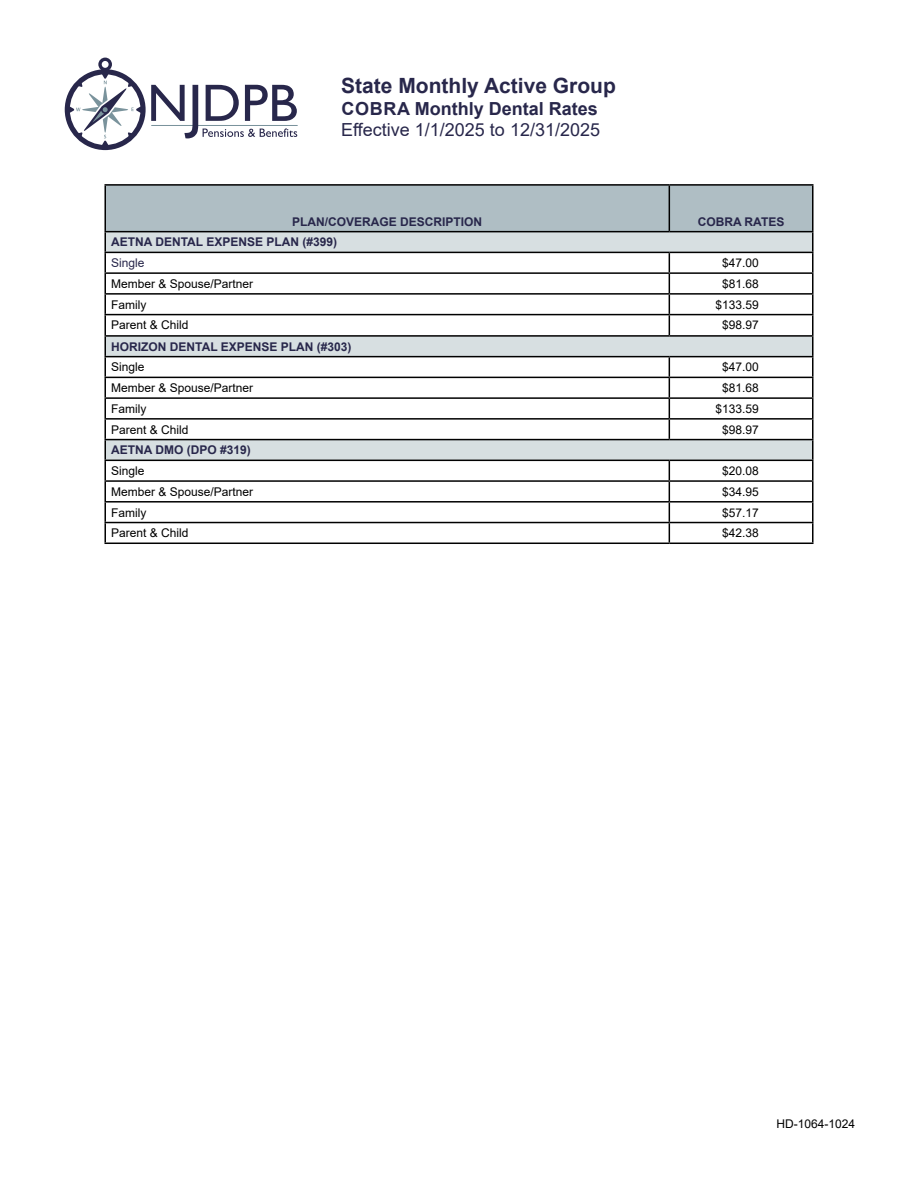
<style>
.page{position:relative;width:918px;height:1188px;background:#fff}
.page>*{position:absolute;margin:0;border:0;box-sizing:border-box;transform-origin:0 0}
.t1{font:700 21px "Arial";color:#28274b}
.t2{font:18px "Arial";color:#28274b}
.t3{font:700 18px "Arial";color:#28274b}
.t4{font:12px "Arial";color:#000}
.t5{font:700 12px "Arial";color:#28274b}
.t6{font:12px "Arial";color:#28274b}
</style>
<div class="page">
<svg style="left:65px;top:58px;width:233px;height:92px"></svg>
<div style="left:106px;top:186px;width:706px;height:45px;background:#afbec4"></div>
<svg style="left:106px;top:232px;width:706px;height:228px"></svg>
<hr style="left:104px;top:184px;width:565px;height:2px;background:#000">
<hr style="left:104px;top:186px;width:2px;height:45px;background:#000">
<hr style="left:669px;top:184px;width:145px;height:2px;background:#000">
<hr style="left:669px;top:186px;width:1px;height:45px;background:#000">
<hr style="left:812px;top:186px;width:2px;height:45px;background:#000">
<hr style="left:104px;top:272px;width:565px;height:2px;background:#000">
<hr style="left:669px;top:272px;width:145px;height:2px;background:#000">
<hr style="left:104px;top:293px;width:565px;height:2px;background:#000">
<svg style="left:104px;top:253px;width:2px;height:61px"></svg>
<hr style="left:669px;top:293px;width:145px;height:2px;background:#000">
<svg style="left:812px;top:253px;width:2px;height:61px"></svg>
<hr style="left:104px;top:314px;width:565px;height:1px;background:#000">
<hr style="left:104px;top:315px;width:2px;height:20px;background:#000">
<hr style="left:669px;top:314px;width:145px;height:1px;background:#000">
<svg style="left:669px;top:253px;width:1px;height:82px"></svg>
<hr style="left:812px;top:315px;width:2px;height:20px;background:#000">
<hr style="left:104px;top:335px;width:565px;height:2px;background:#000">
<svg style="left:104px;top:337px;width:2px;height:19px"></svg>
<hr style="left:669px;top:335px;width:145px;height:2px;background:#000">
<svg style="left:812px;top:337px;width:2px;height:19px"></svg>
<hr style="left:104px;top:356px;width:565px;height:1px;background:#000">
<hr style="left:104px;top:357px;width:2px;height:20px;background:#000">
<hr style="left:669px;top:356px;width:145px;height:1px;background:#000">
<hr style="left:812px;top:357px;width:2px;height:20px;background:#000">
<hr style="left:104px;top:377px;width:565px;height:1px;background:#000">
<hr style="left:669px;top:377px;width:145px;height:1px;background:#000">
<hr style="left:104px;top:397px;width:565px;height:2px;background:#000">
<hr style="left:669px;top:397px;width:145px;height:2px;background:#000">
<hr style="left:104px;top:418px;width:565px;height:2px;background:#000">
<svg style="left:104px;top:378px;width:2px;height:61px"></svg>
<hr style="left:669px;top:418px;width:145px;height:2px;background:#000">
<svg style="left:669px;top:357px;width:1px;height:82px"></svg>
<svg style="left:812px;top:378px;width:2px;height:61px"></svg>
<hr style="left:104px;top:480px;width:565px;height:2px;background:#000">
<hr style="left:669px;top:480px;width:145px;height:2px;background:#000">
<hr style="left:104px;top:501px;width:565px;height:2px;background:#000">
<svg style="left:104px;top:461px;width:2px;height:61px"></svg>
<hr style="left:669px;top:501px;width:145px;height:2px;background:#000">
<svg style="left:812px;top:461px;width:2px;height:61px"></svg>
<hr style="left:104px;top:522px;width:565px;height:1px;background:#000">
<hr style="left:104px;top:523px;width:2px;height:20px;background:#000">
<hr style="left:669px;top:522px;width:145px;height:1px;background:#000">
<svg style="left:669px;top:461px;width:1px;height:82px"></svg>
<hr style="left:812px;top:523px;width:2px;height:20px;background:#000">
<hr style="left:104px;top:543px;width:565px;height:1px;background:#000">
<hr style="left:669px;top:543px;width:145px;height:1px;background:#000">
<hr style="left:104px;top:439px;width:565px;height:1px;background:#000">
<hr style="left:104px;top:440px;width:2px;height:20px;background:#000">
<hr style="left:669px;top:439px;width:145px;height:1px;background:#000">
<hr style="left:812px;top:440px;width:2px;height:20px;background:#000">
<hr style="left:104px;top:460px;width:565px;height:1px;background:#000">
<hr style="left:669px;top:460px;width:145px;height:1px;background:#000">
<hr style="left:104px;top:231px;width:565px;height:1px;background:#000">
<hr style="left:104px;top:232px;width:2px;height:20px;background:#000">
<hr style="left:669px;top:231px;width:145px;height:1px;background:#000">
<hr style="left:812px;top:232px;width:2px;height:20px;background:#000">
<hr style="left:104px;top:252px;width:565px;height:1px;background:#000">
<hr style="left:669px;top:252px;width:145px;height:1px;background:#000">
<h1 class="t1" style="left:341px;top:71px;width:276px">State Monthly Active Group</h1>
<h2 class="t3" style="left:342px;top:96px;width:258px">COBRA Monthly Dental Rates</h2>
<h2 class="t2" style="left:341px;top:118px;width:260px">Effective 1/1/2025 to 12/31/2025</h2>
<p class="t5" style="left:292px;top:213px;width:192px">PLAN/COVERAGE DESCRIPTION</p>
<p class="t5" style="left:698px;top:213px;width:88px">COBRA RATES</p>
<p class="t5" style="left:111px;top:234px;width:227px">AETNA DENTAL EXPENSE PLAN (#399)</p>
<p class="t6" style="left:111px;top:255px;width:35px">Single</p>
<p class="t4" style="left:722px;top:255px;width:38px">$47.00</p>
<p class="t4" style="left:111px;top:275px;width:144px">Member &amp; Spouse/Partner</p>
<p class="t4" style="left:722px;top:275px;width:38px">$81.68</p>
<p class="t4" style="left:111px;top:296px;width:37px">Family</p>
<p class="t4" style="left:715px;top:296px;width:45px">$133.59</p>
<p class="t4" style="left:111px;top:317px;width:79px">Parent &amp; Child</p>
<p class="t4" style="left:722px;top:317px;width:38px">$98.97</p>
<p class="t5" style="left:111px;top:338px;width:242px">HORIZON DENTAL EXPENSE PLAN (#303)</p>
<p class="t4" style="left:111px;top:359px;width:35px">Single</p>
<p class="t4" style="left:722px;top:359px;width:38px">$47.00</p>
<p class="t4" style="left:111px;top:380px;width:144px">Member &amp; Spouse/Partner</p>
<p class="t4" style="left:722px;top:380px;width:38px">$81.68</p>
<p class="t4" style="left:111px;top:400px;width:37px">Family</p>
<p class="t4" style="left:715px;top:400px;width:45px">$133.59</p>
<p class="t4" style="left:111px;top:421px;width:79px">Parent &amp; Child</p>
<p class="t4" style="left:722px;top:421px;width:38px">$98.97</p>
<p class="t5" style="left:111px;top:442px;width:141px">AETNA DMO (DPO #319)</p>
<p class="t4" style="left:111px;top:463px;width:35px">Single</p>
<p class="t4" style="left:722px;top:463px;width:38px">$20.08</p>
<p class="t4" style="left:111px;top:483px;width:144px">Member &amp; Spouse/Partner</p>
<p class="t4" style="left:722px;top:483px;width:38px">$34.95</p>
<p class="t4" style="left:111px;top:504px;width:37px">Family</p>
<p class="t4" style="left:722px;top:504px;width:38px">$57.17</p>
<p class="t4" style="left:111px;top:525px;width:79px">Parent &amp; Child</p>
<p class="t4" style="left:722px;top:525px;width:38px">$42.38</p>
<p class="t4" style="left:777px;top:1115px;width:80px">HD-1064-1024</p>
</div>
